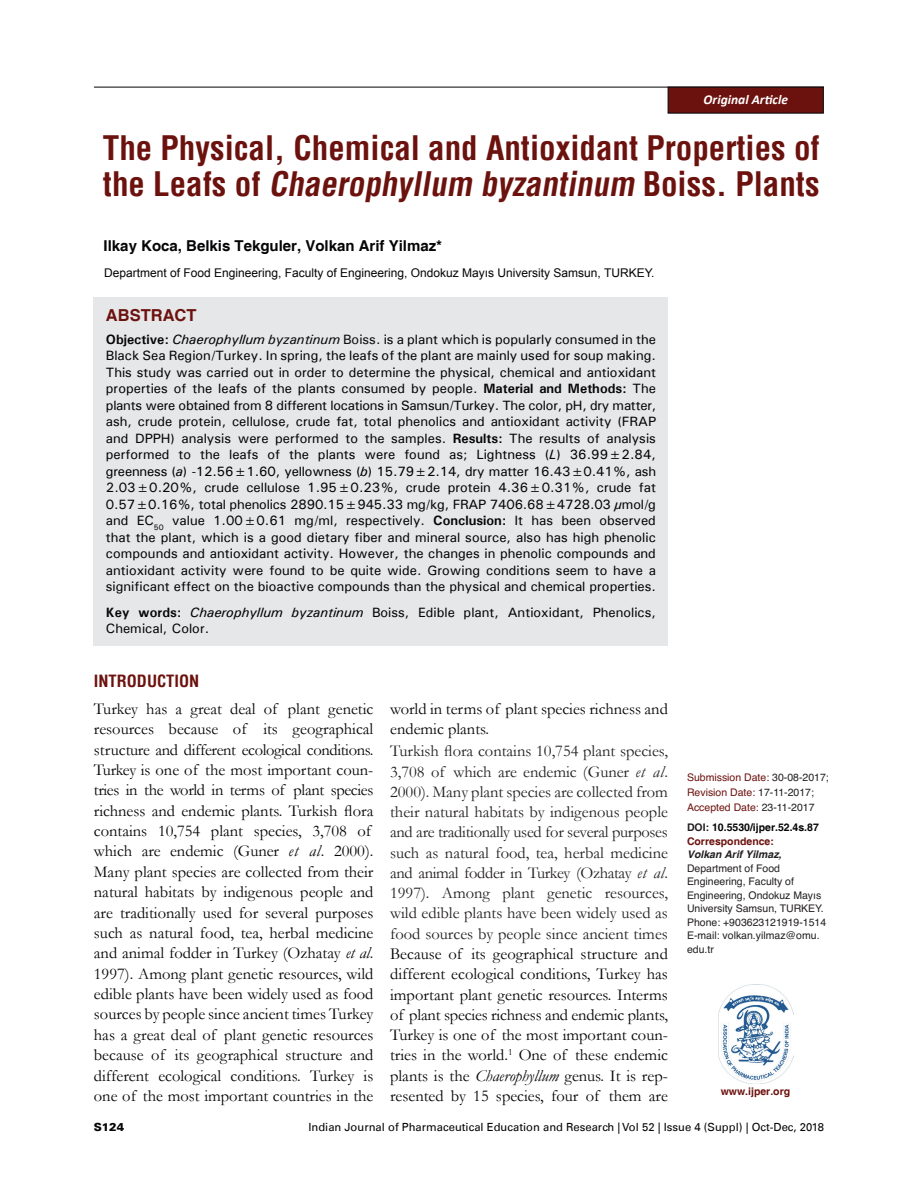
<style>
.page{position:relative;width:918px;height:1188px;background:#fff}
.page>*{position:absolute;margin:0;border:0;box-sizing:border-box;transform-origin:0 0}
.AT{font:700 condensed 33px/36px "Helvetica";color:#6c120e}
.Body_Text{font:16.5px/20.4px "Garamond";color:#050406}
.Body_Text-2{font:16.5px/20.2px "Garamond";color:#231f20;text-align:justify}
.t1{font:700 condensed 16.5px "Helvetica";color:#6c120e}
.Abstr_Head{font:700 16.5px "Helvetica";color:#6c120e}
.Author_name{font:700 15px "Helvetica";color:#050406}
.Abstract_text{font:500 13.5px/16.5px "Univers";color:#050406;text-align:justify}
.Abstract_keywords{font:500 13.5px/16.5px "Univers";color:#050406}
.t2{font:italic 700 13.5px "Calibri";color:#fff}
.Author_Dept{font:12px "Arial";color:#050406}
.t3{font:11.25px "Univers LT";color:#050406}
.t4{font:900 11.25px "Univers LT";color:#050406}
.Corr_author{font:10.5px/13.5px "Helvetica";color:#231f20}
.Corr_addr{font:10.5px "Helvetica";color:#6c120e}
.Corr_author-2{font:700 10.5px "Helvetica";color:#6c120e}
.Corr_author-3{font:700 10.5px "Helvetica";color:#050406}
.Corr_author-4{font:italic 700 10.5px "Helvetica";color:#231f20}
.s1{font-style:italic}
.s2{font-weight:700}
.s3{font-style:italic;color:#0d0d0d}
.s4{color:#0d0d0d}
.s5{color:#000}
.s6{font-style:italic;color:#000}
.s7{color:#050406}
.s8{font-style:italic;color:#050406}
.s9{color:#231f20}
</style>
<div class="page">
<hr style="left:94px;top:87px;width:730px;height:1px;background:#050406">
<div style="left:668px;top:87px;width:156px;height:27px;background:#6c120e;border:1px solid #050406"></div>
<img style="left:719px;top:984px;width:74px;height:99px">
<div style="left:94px;top:297px;width:574px;height:348px;background:#e6e7e9"></div>
<p class="t2" style="left:704px;top:91px;width:86px">Original Article</p>
<p class="AT" style="left:103px;top:130px;width:718px">The Physical, Chemical and Antioxidant Properties of t h e L e a fs o f <span class="s1">Chaerophyllum byzantinum</span> B o i s s . P l a n ts</p>
<p class="Author_name" style="left:104px;top:237px;width:340px">Ilkay Koca, Belkis Tekguler, Volkan Arif Yilmaz*</p>
<p class="Author_Dept" style="left:104px;top:265px;width:552px">Department of Food Engineering, Faculty of Engineering, Ondokuz Mayıs University Samsun, TURKEY.</p>
<p class="Abstr_Head" style="left:106px;top:305px;width:92px">ABSTRACT</p>
<p class="Abstract_text" style="left:106px;top:330px;width:552px"><span class="s2">Objective:</span> <span class="s1">Chaerophyllum</span> <span class="s3">byzantinum</span> <span class="s4">Boiss.</span> is a plant which is popularly consumed in the Black Sea Region/Turkey. In spring, the leafs of the plant are mainly used for soup making.<br>This study was carried out in order to determine the physical, chemical and antioxidant properties of the leafs of the plants consumed by people. <span class="s2">Material and Methods:</span> The plants were obtained from 8 different locations in Samsun/Turkey. The color, pH, dry matter, ash, crude protein, cellulose, crude fat, total phenolics and antioxidant activity (FRAP and DPPH) analysis were performed to the samples. <span class="s2">Results:</span> The results of analysis performed to the leafs of the plants were found as; L<span class="s5">ightness (</span><span class="s1">L</span>) <span class="s5">36.99±2.84, greenness (</span><span class="s6">a</span><span class="s5">) -12.56±1.60, yellowness (</span><span class="s6">b</span><span class="s5">) 15.79±2.14,</span> dry matter 16.43±0.41%, ash 2.03±0.20%, crude cellulose 1.95±0.23%, crude protein 4.36±0.31%, crude fat 0.57±0.16%, total phenolics 2890.15±945.33 mg/kg, FRAP 7406.68±4728.03 µmol/g and EC<sub>50</sub> value 1.00±0.61 mg/ml, respectively. <span class="s2">Conclusion:</span> It has been observed that the plant, which is a good dietary fiber and mineral source, also has high phenolic compounds and antioxidant activity. However, the changes in phenolic compounds and antioxidant activity were found to be quite wide. Growing conditions seem to have a significant effect on the bioactive compounds than the physical and chemical properties.</p>
<p class="Abstract_keywords" style="left:106px;top:603px;width:552px"><span class="s2">Key words:</span> <span class="s1">Chaerophyllum byzantinum</span> Boiss, Edible plant, Antioxidant, Phenolics,<br>Chemical, Color.</p>
<h1 class="t1" style="left:94px;top:670px;width:107px">INTRODUCTION</h1>
<p class="Body_Text" style="left:94px;top:698px;width:281px">Turkey has a great deal of plant genetic resources because of its geographical structure and different ecological conditions.<br>Turkey is one of the most important coun&shy;tries in the world in terms of plant species richness and endemic plants. Turkish flora contains 10,754 plant species, 3,708 of which are endemic (Guner <span class="s1">et al</span>. 2000).<br>Many plant species are collected from their natural habitats by indigenous people and are traditionally used for several purposes such as natural food, tea, herbal medicine and animal fodder in Turkey (Ozhatay <span class="s1">et al</span>.<br>1997). Among plant genetic resources, wild edible plants have been widely used as food sources by people since ancient times Turkey has a great deal of plant genetic resources because of its geographical structure and different ecological conditions. Turkey is one of the most important countries in the</p>
<p class="Body_Text" style="left:390px;top:698px;width:279px">world in terms of plant species richness and endemic plants.</p>
<p class="Body_Text-2" style="left:390px;top:741px;width:279px">Turkish flora contains 10,754 plant species, 3,708 of which are endemic (Guner <span class="s1">et al</span>.<br>2000). Many plant species are collected from their natural habitats by indigenous people and are traditionally used for several purposes such as natural food, tea, herbal medicine and animal fodder in Turkey (Ozhatay <span class="s1">et al</span>.<br>1997). Among plant genetic resources, wild edible plants have been widely used as food sources by people since ancient times <span class="s7">Because of its geographical structure and different ecological conditions, Turkey has important plant genetic resources. Interms of plant species richness and endemic plants, Turkey is one of the most important coun&shy;tries in the world.</span><sup>1</sup> <span class="s7">One of these endemic plants is the</span> <span class="s8">Chaerophyllum</span> <span class="s7">genus. It is rep&shy;resented by 15 species, four of them are</span></p>
<p class="Corr_addr" style="left:687px;top:768px;width:143px">Submission Date: <span class="s9">30-08-2017;</span></p>
<p class="Corr_addr" style="left:687px;top:783px;width:129px">Revision Date: <span class="s9">17-11-2017;</span></p>
<p class="Corr_addr" style="left:687px;top:798px;width:129px">Accepted Date: <span class="s9">23-11-2017</span></p>
<p class="Corr_author-3" style="left:687px;top:821px;width:133px"><span class="s9">DOI:</span> 10.5530/ijper.52.4s.87</p>
<p class="Corr_author-2" style="left:687px;top:835px;width:88px">Correspondence:</p>
<p class="Corr_author-4" style="left:687px;top:848px;width:96px">Volkan Arif Yilmaz,</p>
<p class="Corr_author" style="left:687px;top:861px;width:138px">Department of Food<br>Engineering, Faculty of<br>Engineering, Ondokuz Mayıs<br>University Samsun, TURKEY.</p>
<p class="Corr_author" style="left:687px;top:915px;width:141px">Phone: +903623121919-1514</p>
<p class="Corr_author" style="left:687px;top:929px;width:134px">E-mail: volkan.yilmaz@omu. edu.tr</p>
<p class="Corr_author-2" style="left:721px;top:1085px;width:71px">www.ijper.org</p>
<p class="t4" style="left:94px;top:1120px;width:32px">S124</p>
<p class="t3" style="left:308px;top:1120px;width:517px">Indian Journal of Pharmaceutical Education and Research | Vol 52 | Issue 4 (Suppl) | Oct-Dec, 2018</p>
</div>
